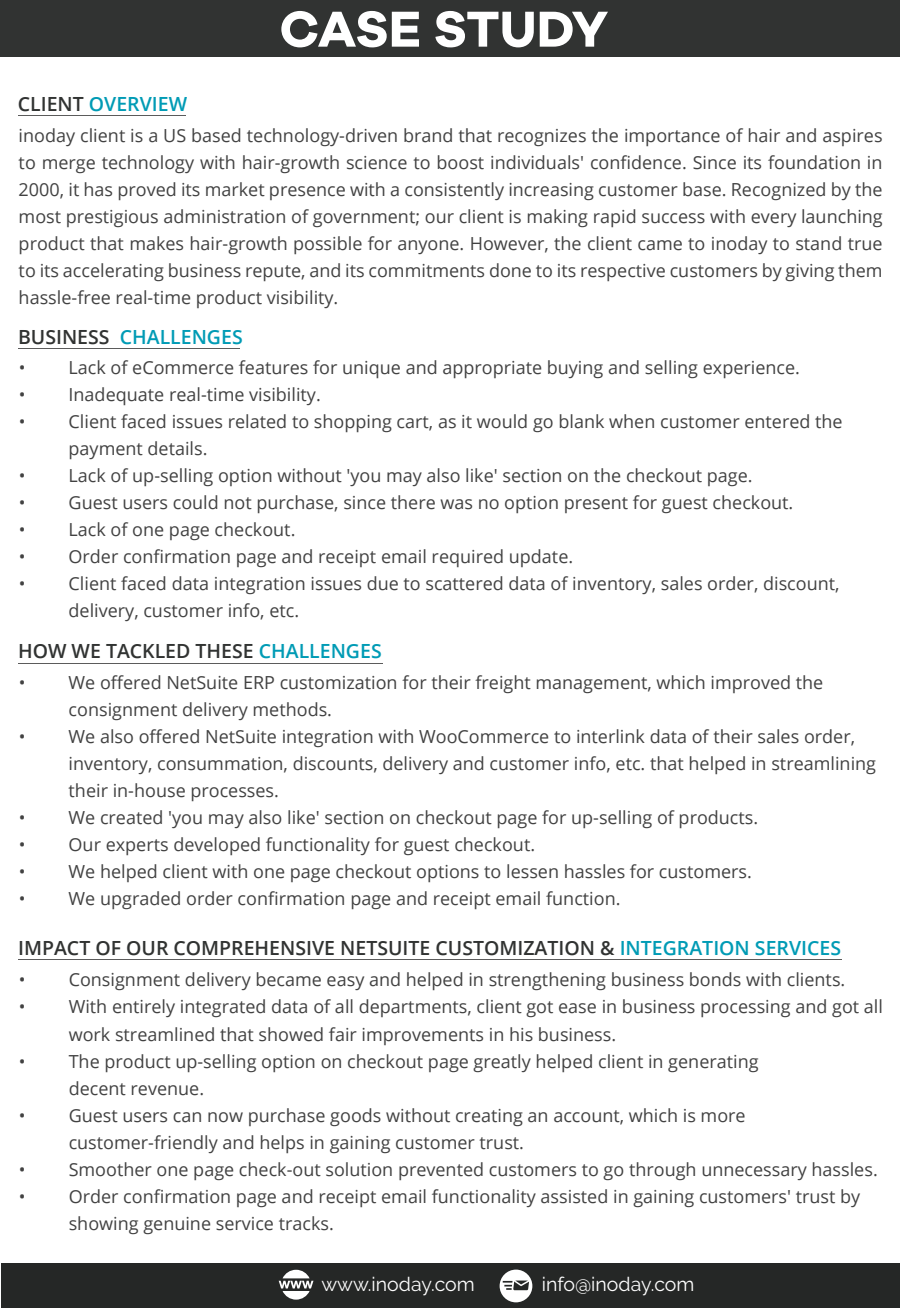
<style>
.page{position:relative;width:900px;height:1308px;background:#fff}
.page>*{position:absolute;margin:0;border:0;box-sizing:border-box;transform-origin:0 0}
.t1{font:700 52.05px "Galano Grotesque DEMO";letter-spacing:-.015em;color:#fff}
.t2{font:600 19.5px "Open Sans";color:#313332}
.t3{font:600 19.5px "Open Sans";color:#009bb5}
.t4{font:19.5px "Raleway";color:#fff}
.t5{font:18px/27px "Open Sans";color:#424242}
.s1{color:#313332}
.s2{color:#009bb5}
</style>
<div class="page">
<div style="left:0;top:0;width:900px;height:57px;background:#313332"></div>
<hr style="left:18px;top:115px;width:168px;height:1px;background:#5b5b5b">
<hr style="left:18px;top:348px;width:222px;height:1px;background:#5b5b5b">
<hr style="left:18px;top:663px;width:364px;height:1px;background:#5b5b5b">
<hr style="left:18px;top:959px;width:823px;height:1px;background:#5b5b5b">
<div style="left:2px;top:1264px;width:898px;height:44px;background:#252726"></div>
<svg style="left:279px;top:1269px;width:34px;height:30px"></svg>
<svg style="left:500px;top:1269px;width:32px;height:33px"></svg>
<p class="t3" style="left:18px;top:91px;width:171px"><span class="s1">CLIENT</span> OVERVIEW</p>
<h1 class="t1" style="left:280px;top:7px;width:330px">CASE STUDY</h1>
<p class="t5" style="left:19px;top:121px;width:866px;text-align:justify">inoday client is a US based technology-driven brand that recognizes the importance of hair and aspires to merge technology with hair-growth science to boost individuals' confidence. Since its foundation in 2000, it has proved its market presence with a consistently increasing customer base. Recognized by the most prestigious administration of government; our client is making rapid success with every launching product that makes hair-growth possible for anyone. However, the client came to inoday to stand true to its accelerating business repute, and its commitments done to its respective customers by giving them hassle-free real-time product visibility.</p>
<p class="t3" style="left:18px;top:324px;width:226px"><span class="s1">BUSINESS</span> CHALLENGES</p>
<p class="t5" style="left:19px;top:353px;width:783px">• Lack of eCommerce features for unique and appropriate buying and selling experience.</p>
<p class="t5" style="left:19px;top:380px;width:304px">• Inadequate real-time visibility.</p>
<p class="t5" style="left:69px;top:407px;width:776px;text-indent:-50px">• Client faced issues related to shopping cart, as it would go blank when customer entered the payment details.</p>
<p class="t5" style="left:19px;top:461px;width:735px">• Lack of up-selling option without 'you may also like' section on the checkout page.</p>
<p class="t5" style="left:19px;top:488px;width:776px">• Guest users could not purchase, since there was no option present for guest checkout.</p>
<p class="t5" style="left:19px;top:515px;width:278px">• Lack of one page checkout.</p>
<p class="t5" style="left:19px;top:542px;width:556px">• Order confirmation page and receipt email required update.</p>
<p class="t5" style="left:69px;top:569px;width:773px;text-indent:-50px">• Client faced data integration issues due to scattered data of inventory, sales order, discount, delivery, customer info, etc.</p>
<p class="t2" style="left:18px;top:637px;width:365px">HOW WE TACKLED THESE <span class="s2">CHALLENGES</span></p>
<p class="t5" style="left:69px;top:668px;width:756px;text-indent:-50px">• We offered NetSuite ERP customization for their freight management, which improved the consignment delivery methods.</p>
<p class="t5" style="left:69px;top:722px;width:809px;text-indent:-50px">• We also offered NetSuite integration with WooCommerce to interlink data of their sales order, inventory, consummation, discounts, delivery and customer info, etc. that helped in streamlining their in-house processes.</p>
<p class="t5" style="left:19px;top:803px;width:741px">• We created 'you may also like' section on checkout page for up-selling of products.</p>
<p class="t5" style="left:19px;top:830px;width:518px">• Our experts developed functionality for guest checkout.</p>
<p class="t5" style="left:19px;top:857px;width:735px">• We helped client with one page checkout options to lessen hassles for customers.</p>
<p class="t5" style="left:19px;top:884px;width:603px">• We upgraded order confirmation page and receipt email function.</p>
<p class="t2" style="left:18px;top:935px;width:824px">IMPACT OF OUR COMPREHENSIVE NETSUITE CUSTOMIZATION &amp; <span class="s2">INTEGRATION SERVICES</span></p>
<p class="t5" style="left:19px;top:966px;width:828px">• Consignment delivery became easy and helped in strengthening business bonds with clients.</p>
<p class="t5" style="left:69px;top:993px;width:816px;text-indent:-50px">• With entirely integrated data of all departments, client got ease in business processing and got all work streamlined that showed fair improvements in his business.</p>
<p class="t5" style="left:69px;top:1047px;width:691px;text-indent:-50px">• The product up-selling option on checkout page greatly helped client in generating decent revenue.</p>
<p class="t5" style="left:69px;top:1101px;width:678px;text-indent:-50px">• Guest users can now purchase goods without creating an account, which is more customer-friendly and helps in gaining customer trust.</p>
<p class="t5" style="left:19px;top:1155px;width:860px">• Smoother one page check-out solution prevented customers to go through unnecessary hassles.</p>
<p class="t5" style="left:69px;top:1182px;width:793px;text-indent:-50px">• Order confirmation page and receipt email functionality assisted in gaining customers' trust by showing genuine service tracks.</p>
<p class="t4" style="left:321px;top:1273px;width:155px">www.inoday.com</p>
<p class="t4" style="left:542px;top:1273px;width:154px">info@inoday.com</p>
</div>
